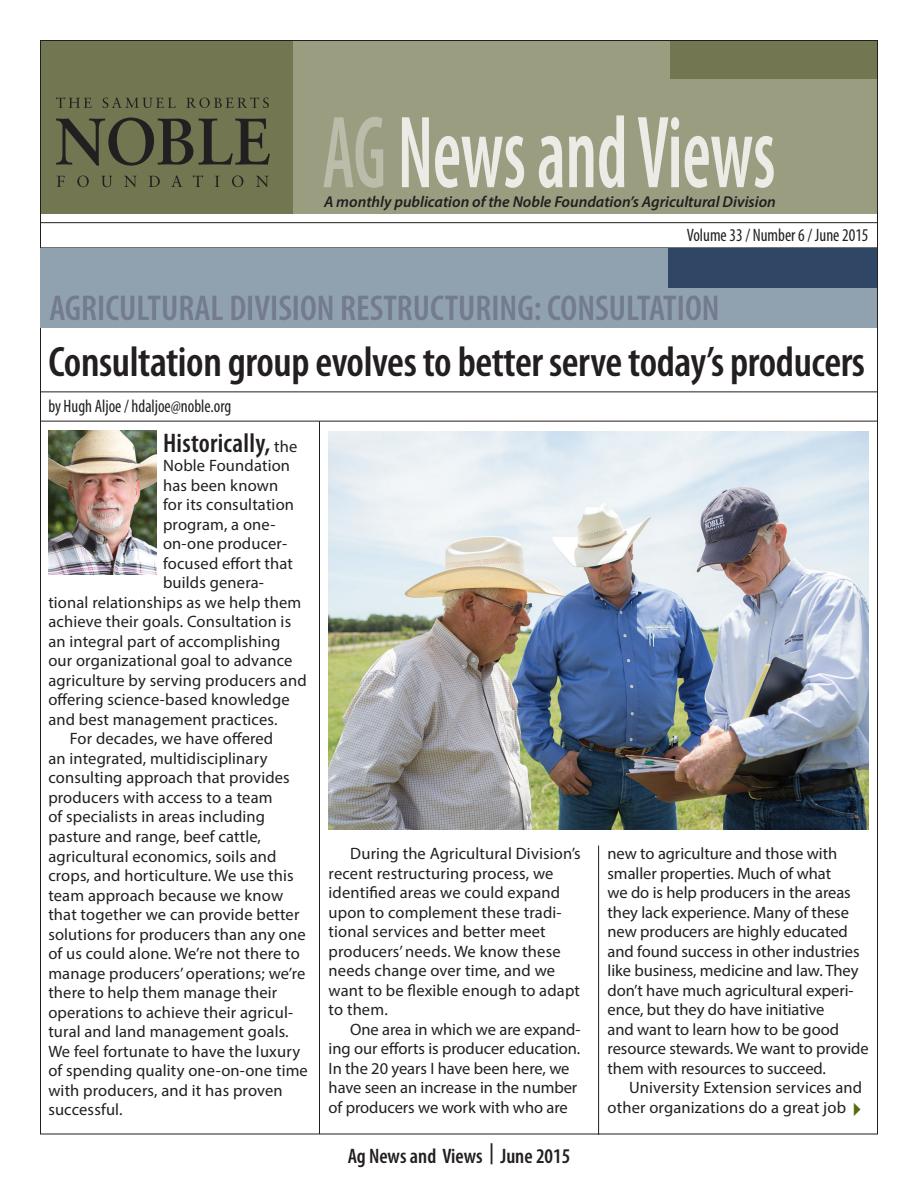
<style>
.page{position:relative;width:918px;height:1188px;background:#fff}
.page>*{position:absolute;margin:0;border:0;box-sizing:border-box;transform-origin:0 0}
.t1{font:600 condensed 103.65px "Myriad Pro";color:#ecebe6;scale:.69 1}
.t2{font:600 condensed 42.75px "Myriad Pro";letter-spacing:-.01em;color:#231f20}
.t3{font:600 condensed 36px "Myriad Pro";color:#747a90}
.t4{font:600 condensed 27px "Myriad Pro";letter-spacing:.01em;color:#231f20}
.t5{font:600 condensed 21px "Myriad Pro";color:#231f20}
.t6{font:condensed 18px "Myriad Pro";color:#231f20;scale:.95 1}
.t7{font:16.5px/19.5px "Myriad Pro";letter-spacing:.01em;color:#231f20}
.t8{font:italic 600 15.75px "Myriad Pro";color:#231f20}
.s1{color:#bbbca9}
.s2{font-weight:400;font-stretch:normal;font-size:16.5px}
</style>
<div class="page">
<div style="left:293px;top:40px;width:585px;height:174px;background:#9b9d81"></div>
<div style="left:670px;top:40px;width:208px;height:40px;background:#727651"></div>
<div style="left:40px;top:40px;width:253px;height:174px;background:#727651"></div>
<hr style="left:40px;top:222px;width:838px;height:1px;background:#231f20">
<hr style="left:40px;top:421px;width:838px;height:1px;background:#231f20">
<hr style="left:40px;top:392px;width:838px;height:1px;background:#231f20">
<hr style="left:319px;top:421px;width:1px;height:713px;background:#231f20">
<svg style="left:56px;top:97px;width:36px;height:11px"></svg>
<svg style="left:103px;top:97px;width:73px;height:11px"></svg>
<svg style="left:186px;top:97px;width:83px;height:11px"></svg>
<svg style="left:56px;top:118px;width:214px;height:48px"></svg>
<svg style="left:57px;top:176px;width:8px;height:11px"></svg>
<svg style="left:77px;top:176px;width:12px;height:11px"></svg>
<svg style="left:101px;top:176px;width:11px;height:11px"></svg>
<svg style="left:124px;top:176px;width:13px;height:11px"></svg>
<svg style="left:149px;top:176px;width:11px;height:11px"></svg>
<svg style="left:171px;top:175px;width:11px;height:12px"></svg>
<svg style="left:193px;top:175px;width:10px;height:12px"></svg>
<svg style="left:215px;top:176px;width:4px;height:11px"></svg>
<svg style="left:232px;top:176px;width:11px;height:11px"></svg>
<svg style="left:256px;top:176px;width:13px;height:11px"></svg>
<hr style="left:598px;top:846px;width:1px;height:289px;background:#231f20">
<img style="left:48px;top:430px;width:108px;height:144px">
<div style="left:41px;top:248px;width:836px;height:80px;background:#90a2af"></div>
<div style="left:669px;top:248px;width:208px;height:40px;background:#2f4764"></div>
<img style="left:329px;top:432px;width:540px;height:397px">
<h1 class="t1" style="left:322px;top:89px;width:658px"><span class="s1">AG</span> News and Views</h1>
<p class="t8" style="left:324px;top:192px;width:453px">A monthly publication of the Noble Foundation’s Agricultural Division</p>
<p class="t6" style="left:687px;top:224px;width:193px">Volume 33 / Number 6 / June 2015</p>
<h3 class="t3" style="left:49px;top:286px;width:672px">AGRICULTURAL DIVISION RESTRUCTURING: CONSULTATION</h3>
<h2 class="t2" style="left:48px;top:336px;width:818px">Consultation group evolves to better serve today’s producers</h2>
<p class="t6" style="left:48px;top:396px;width:194px">by Hugh Aljoe / hdaljoe@noble.org</p>
<h3 class="t4" style="left:163px;top:426px;width:136px">Historically, <span class="s2">the</span></h3>
<p class="t7" style="left:163px;top:456px;width:129px">Noble Foundation</p>
<p class="t7" style="left:163px;top:475px;width:117px">has been known</p>
<p class="t7" style="left:163px;top:495px;width:132px">for its consultation</p>
<p class="t7" style="left:163px;top:514px;width:114px">program, a one-</p>
<p class="t7" style="left:163px;top:534px;width:126px">on-one producer-</p>
<p class="t7" style="left:163px;top:553px;width:132px">focused effort that</p>
<p class="t7" style="left:163px;top:573px;width:102px">builds genera-</p>
<p class="t7" style="left:48px;top:592px;width:255px">tional relationships as we help them</p>
<p class="t7" style="left:48px;top:612px;width:244px">achieve their goals. Consultation is</p>
<p class="t7" style="left:48px;top:631px;width:234px">an integral part of accomplishing</p>
<p class="t7" style="left:48px;top:651px;width:246px">our organizational goal to advance</p>
<p class="t7" style="left:48px;top:670px;width:260px">agriculture by serving producers and</p>
<p class="t7" style="left:48px;top:690px;width:243px">offering science-based knowledge</p>
<p class="t7" style="left:48px;top:709px;width:231px">and best management practices.</p>
<p class="t7" style="left:70px;top:729px;width:205px">For decades, we have offered</p>
<p class="t7" style="left:48px;top:748px;width:221px">an integrated, multidisciplinary</p>
<p class="t7" style="left:48px;top:768px;width:243px">consulting approach that provides</p>
<p class="t7" style="left:48px;top:787px;width:226px">producers with access to a team</p>
<p class="t7" style="left:48px;top:807px;width:218px">of specialists in areas including</p>
<p class="t7" style="left:48px;top:826px;width:214px">pasture and range, beef cattle,</p>
<p class="t7" style="left:48px;top:846px;width:230px">agricultural economics, soils and</p>
<p class="t7" style="left:48px;top:865px;width:247px">crops, and horticulture. We use this</p>
<p class="t7" style="left:48px;top:885px;width:236px">team approach because we know</p>
<p class="t7" style="left:48px;top:904px;width:253px">that together we can provide better</p>
<p class="t7" style="left:48px;top:924px;width:259px">solutions for producers than any one</p>
<p class="t7" style="left:48px;top:943px;width:253px">of us could alone. We’re not there to</p>
<p class="t7" style="left:48px;top:963px;width:259px">manage producers’ operations; we’re</p>
<p class="t7" style="left:48px;top:982px;width:231px">there to help them manage their</p>
<p class="t7" style="left:48px;top:1002px;width:246px">operations to achieve their agricul-</p>
<p class="t7" style="left:48px;top:1021px;width:242px">tural and land management goals.</p>
<p class="t7" style="left:48px;top:1041px;width:253px">We feel fortunate to have the luxury</p>
<p class="t7" style="left:48px;top:1060px;width:261px">of spending quality one-on-one time</p>
<p class="t7" style="left:48px;top:1080px;width:236px">with producers, and it has proven</p>
<p class="t7" style="left:48px;top:1100px;width:76px">successful.</p>
<p class="t7" style="left:329px;top:844px;width:254px;text-indent:22px">During the Agricultural Division’s recent restructuring process, we identified areas we could expand upon to complement these tradi&shy;tional services and better meet producers’ needs. We know these needs change over time, and we want to be flexible enough to adapt to them.</p>
<p class="t7" style="left:329px;top:1019px;width:253px;text-indent:22px">One area in which we are expand&shy;ing our efforts is producer education.<br>In the 20 years I have been here, we have seen an increase in the number of producers we work with who are</p>
<p class="t5" style="left:348px;top:1143px;width:224px">Ag News and Views | June 2015</p>
<p class="t7" style="left:608px;top:844px;width:263px">new to agriculture and those with smaller properties. Much of what<br>we do is help producers in the areas they lack experience. Many of these new producers are highly educated and found success in other industries like business, medicine and law. They don’t have much agricultural experi&shy;ence, but they do have initiative<br>and want to learn how to be good resource stewards. We want to provide them with resources to succeed.</p>
<p class="t7" style="left:608px;top:1078px;width:256px;text-indent:22px">University Extension services and other organizations do a great job</p>
</div>
